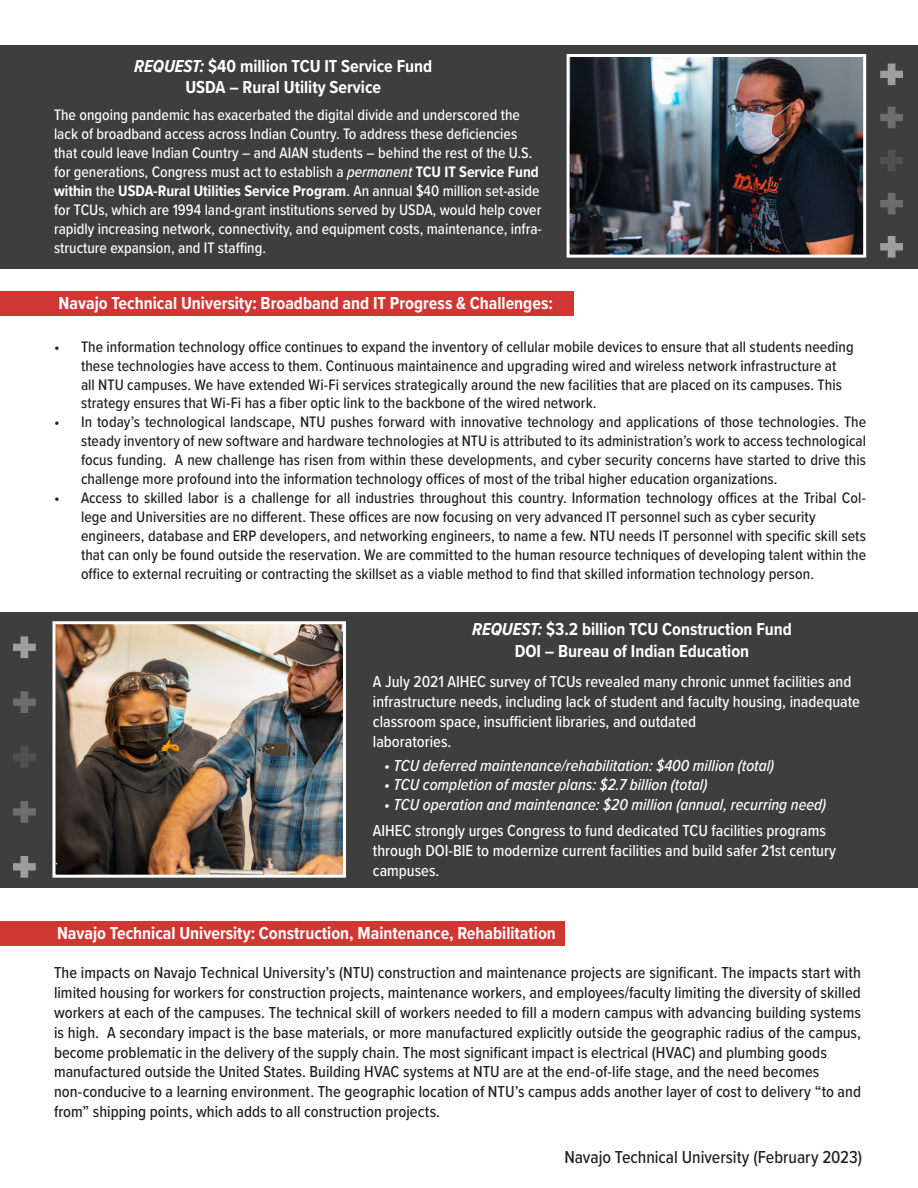
<style>
.page{position:relative;width:918px;height:1188px;background:#fff}
.page>*{position:absolute;margin:0;border:0;box-sizing:border-box;transform-origin:0 0}
.t1{font:700 18px "Proxima Nova Cond";color:#fff}
.t2{font:500 18px "Proxima Nova Cond";color:#231f20}
.t3{font:500 16.5px/19.8px "Proxima Nova Cond";color:#231f20;text-align:justify}
.t4{font:500 16.5px/19.8px "Proxima Nova Cond";color:#fff}
.t5{font:italic 500 16.5px "Proxima Nova Cond";color:#fff}
.t6{font:500 15.75px/18.9px "Proxima Nova Cond";letter-spacing:.005em;color:#231f20}
.t7{font:500 15.75px/18.9px "Proxima Nova Cond";color:#fff}
.s1{font-style:italic}
.s2{font-weight:700}
</style>
<div class="page">
<div style="left:0;top:45px;width:918px;height:224px;background:#3e3e3f"></div>
<div style="left:0;top:291px;width:573px;height:25px;background:#d03732"></div>
<div style="left:0;top:612px;width:918px;height:275px;background:#3e3e3f"></div>
<div style="left:0;top:921px;width:564px;height:25px;background:#d03732"></div>
<img style="left:571px;top:58px;width:291px;height:196px">
<div style="left:567px;top:54px;width:299px;height:204px;border:3px solid #fff"></div>
<img style="left:56px;top:625px;width:286px;height:249px">
<div style="left:52px;top:621px;width:294px;height:257px;border:3px solid #fff"></div>
<svg style="left:880px;top:64px;width:23px;height:21px"></svg>
<svg style="left:880px;top:107px;width:23px;height:21px"></svg>
<svg style="left:880px;top:150px;width:23px;height:21px"></svg>
<svg style="left:880px;top:193px;width:23px;height:22px"></svg>
<svg style="left:880px;top:236px;width:23px;height:22px"></svg>
<svg style="left:13px;top:636px;width:23px;height:22px"></svg>
<svg style="left:13px;top:691px;width:23px;height:22px"></svg>
<svg style="left:13px;top:746px;width:23px;height:22px"></svg>
<svg style="left:13px;top:801px;width:23px;height:22px"></svg>
<svg style="left:13px;top:856px;width:23px;height:22px"></svg>
<p class="t1" style="left:134px;top:52px;width:300px"><span class="s1">REQUEST:</span> $40 million TCU IT Service Fund</p>
<p class="t1" style="left:185px;top:74px;width:197px">USDA – Rural Utility Service</p>
<p class="t7" style="left:54px;top:105px;width:489px">The ongoing pandemic has exacerbated the digital divide and underscored the lack of broadband access across Indian Country. To address these deficiencies that could leave Indian Country – and AIAN students – behind the rest of the U.S. for generations, Congress must act to establish a <span class="s1">permanent</span> <span class="s2">TCU IT Service Fund within</span> the <span class="s2">USDA-Rural Utilities Service Program</span>. An annual $40 million set-aside for TCUs, which are 1994 land-grant institutions served by USDA, would help cover rapidly increasing network, connectivity, and equipment costs, maintenance, infra&shy;structure expansion, and IT staffing.</p>
<p class="t1" style="left:58px;top:290px;width:496px">Navajo Technical University: Broadband and IT Progress &amp; Challenges:</p>
<p class="t6" style="left:81px;top:337px;width:774px;text-indent:-27px">• The information technology office continues to expand the inventory of cellular mobile devices to ensure that all students needing these technologies have access to them. Continuous maintainence and upgrading wired and wireless network infrastructure at all NTU campuses. We have extended Wi-Fi services strategically around the new facilities that are placed on its campuses. This strategy ensures that Wi-Fi has a fiber optic link to the backbone of the wired network.</p>
<p class="t6" style="left:81px;top:412px;width:787px;text-align:justify;text-indent:-27px">• In today’s technological landscape, NTU pushes forward with innovative technology and applications of those technologies. The steady inventory of new software and hardware technologies at NTU is attributed to its administration’s work to access technological focus funding. A new challenge has risen from within these developments, and cyber security concerns have started to drive this challenge more profound into the information technology offices of most of the tribal higher education organizations.</p>
<p class="t6" style="left:81px;top:488px;width:787px;text-indent:-27px">• Access to skilled labor is a challenge for all industries throughout this country. Information technology offices at the Tribal Col&shy;lege and Universities are no different. These offices are now focusing on very advanced IT personnel such as cyber security engineers, database and ERP developers, and networking engineers, to name a few. NTU needs IT personnel with specific skill sets that can only be found outside the reservation. We are committed to the human resource techniques of developing talent within the office to external recruiting or contracting the skillset as a viable method to find that skilled information technology person.</p>
<p class="t1" style="left:472px;top:616px;width:321px"><span class="s1">REQUEST:</span> $3.2 billion TCU Construction Fund</p>
<p class="t1" style="left:515px;top:638px;width:236px">DOI – Bureau of Indian Education</p>
<p class="t4" style="left:373px;top:671px;width:489px">A July 2021 AIHEC survey of TCUs revealed many chronic unmet facilities and infrastructure needs, including lack of student and faculty housing, inadequate classroom space, insufficient libraries, and outdated</p>
<p class="t4" style="left:373px;top:731px;width:80px">laboratories.</p>
<p class="t5" style="left:384px;top:753px;width:392px">• TCU deferred maintenance/rehabilitation: $400 million (total)</p>
<p class="t5" style="left:384px;top:773px;width:325px">• TCU completion of master plans: $2.7 billion (total)</p>
<p class="t5" style="left:384px;top:793px;width:444px">• TCU operation and maintenance: $20 million (annual, recurring need)</p>
<p class="t4" style="left:373px;top:820px;width:465px">AIHEC strongly urges Congress to fund dedicated TCU facilities programs through DOI-BIE to modernize current facilities and build safer 21st century campuses.</p>
<p class="t1" style="left:57px;top:920px;width:500px">Navajo Technical University: Construction, Maintenance, Rehabilitation</p>
<p class="t3" style="left:54px;top:962px;width:809px">The impacts on Navajo Technical University’s (NTU) construction and maintenance projects are significant. The impacts start with limited housing for workers for construction projects, maintenance workers, and employees/faculty limiting the diversity of skilled workers at each of the campuses. The technical skill of workers needed to fill a modern campus with advancing building systems is high. A secondary impact is the base materials, or more manufactured explicitly outside the geographic radius of the campus, become problematic in the delivery of the supply chain. The most significant impact is electrical (HVAC) and plumbing goods</p>
<p class="t3" style="left:54px;top:1061px;width:767px">manufactured outside the United States. Building HVAC systems at NTU are at the end-of-life stage, and the need becomes</p>
<p class="t3" style="left:54px;top:1081px;width:809px">non-conducive to a learning environment. The geographic location of NTU’s campus adds another layer of cost to delivery “to and from” shipping points, which adds to all construction projects.</p>
<p class="t2" style="left:564px;top:1144px;width:299px">Navajo Technical University (February 2023)</p>
</div>
